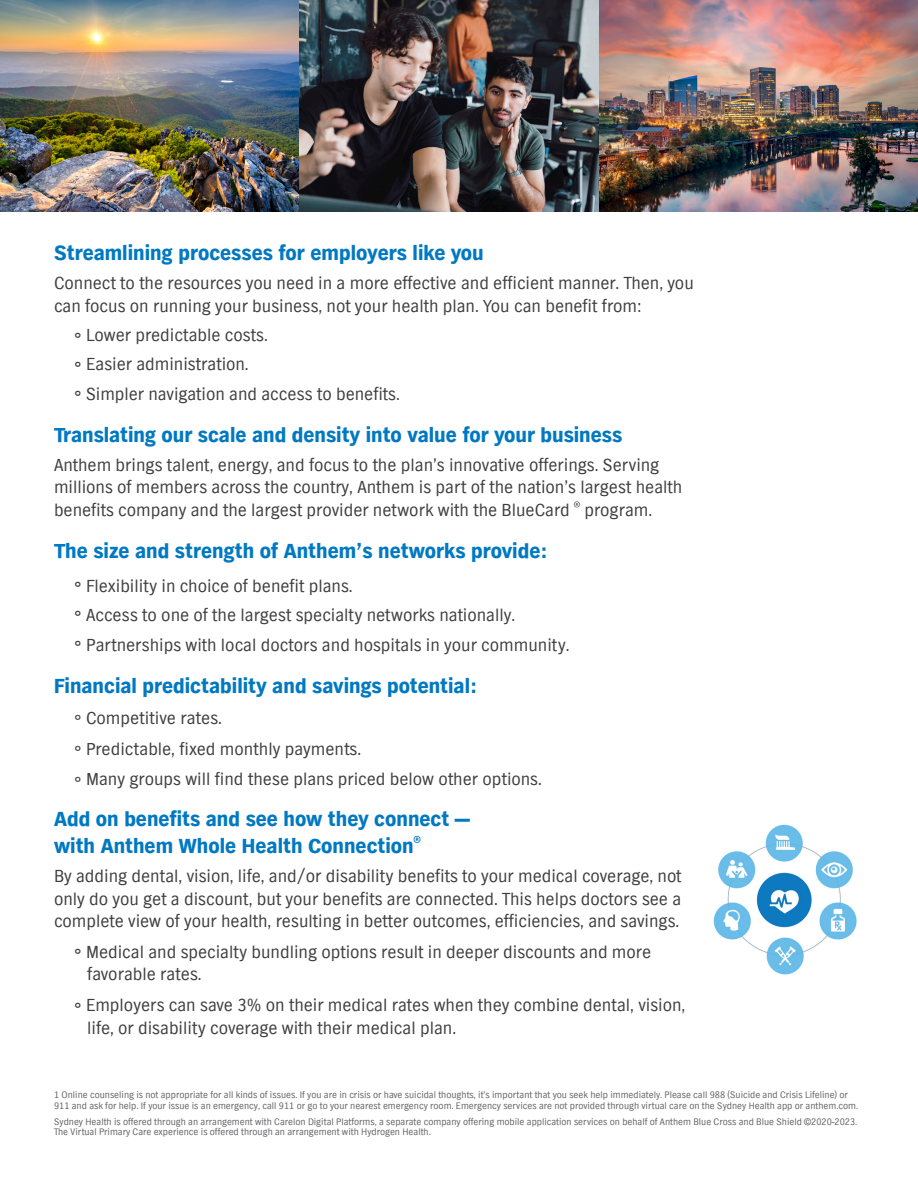
<style>
.page{position:relative;width:918px;height:1188px;background:#fff}
.page>*{position:absolute;margin:0;border:0;box-sizing:border-box;transform-origin:0 0}
.t1{font:900 21px "TV Nord EF";color:#0079c2}
.t2{font:18px/22.5px "TV Nord EF";color:#3e3e3f}
.t3{font:18px "TV Nord EFTU";color:#3e3e3f}
.t4{font:9.75px/10.5px "TV Nord EF";color:#636366}
</style>
<div class="page">
<img style="left:713px;top:824px;width:144px;height:151px">
<img style="left:0;top:0;width:918px;height:212px">
<p class="t1" style="left:54px;top:241px;width:431px">Streamlining processes for employers like you</p>
<p class="t2" style="left:54px;top:273px;width:641px">Connect to the resources you need in a more effective and efficient manner. Then, you can focus on running your business, not your health plan. You can benefit from:</p>
<p class="t2" style="left:74px;top:324px;width:195px">° Lower predictable costs.</p>
<p class="t2" style="left:74px;top:354px;width:176px">° Easier administration.</p>
<p class="t2" style="left:74px;top:383px;width:327px">° Simpler navigation and access to benefits.</p>
<p class="t1" style="left:54px;top:422px;width:570px">Translating our scale and density into value for your business</p>
<p class="t2" style="left:54px;top:454px;width:630px">Anthem brings talent, energy, and focus to the plan’s innovative offerings. Serving millions of members across the country, Anthem is part of the nation’s largest health benefits company and the largest provider network with the BlueCard <sup>®</sup> program.</p>
<p class="t1" style="left:54px;top:539px;width:494px">The size and strength of Anthem’s networks provide:</p>
<p class="t2" style="left:74px;top:575px;width:280px">° Flexibility in choice of benefit plans.</p>
<p class="t2" style="left:74px;top:605px;width:442px">° Access to one of the largest specialty networks nationally.</p>
<p class="t2" style="left:74px;top:634px;width:497px">° Partnerships with local doctors and hospitals in your community.</p>
<p class="t1" style="left:54px;top:674px;width:424px">Financial predictability and savings potential:</p>
<p class="t3" style="left:74px;top:708px;width:149px">° Competitive rates.</p>
<p class="t3" style="left:74px;top:739px;width:289px">° Predictable, fixed monthly payments.</p>
<p class="t3" style="left:74px;top:770px;width:469px">° Many groups will find these plans priced below other options.</p>
<p class="t1" style="left:54px;top:807px;width:418px">Add on benefits and see how they connect —</p>
<p class="t1" style="left:54px;top:834px;width:368px">with Anthem Whole Health Connection<sup>®</sup></p>
<p class="t2" style="left:54px;top:865px;width:629px;text-align:justify">By adding dental, vision, life, and/or disability benefits to your medical coverage, not only do you get a discount, but your benefits are connected. This helps doctors see a complete view of your health, resulting in better outcomes, efficiencies, and savings.</p>
<p class="t2" style="left:87px;top:941px;width:566px;text-indent:-13px">° Medical and specialty bundling options result in deeper discounts and more favorable rates.</p>
<p class="t2" style="left:87px;top:994px;width:600px;text-indent:-13px">° Employers can save 3% on their medical rates when they combine dental, vision, life, or disability coverage with their medical plan.</p>
<p class="t4" style="left:54px;top:1090px;width:806px">1 Online counseling is not appropriate for all kinds of issues. If you are in crisis or have suicidal thoughts, it’s important that you seek help immediately. Please call 988 (Suicide and Crisis Lifeline) or<br>911 and ask for help. If your issue is an emergency, call 911 or go to your nearest emergency room. Emergency services are not provided through virtual care on the Sydney Health app or anthem.com.</p>
<p class="t4" style="left:54px;top:1116px;width:805px">Sydney Health is offered through an arrangement with Carelon Digital Platforms, a separate company offering mobile application services on behalf of Anthem Blue Cross and Blue Shield ©2020-2023.<br>The Virtual Primary Care experience is offered through an arrangement with Hydrogen Health.</p>
</div>
